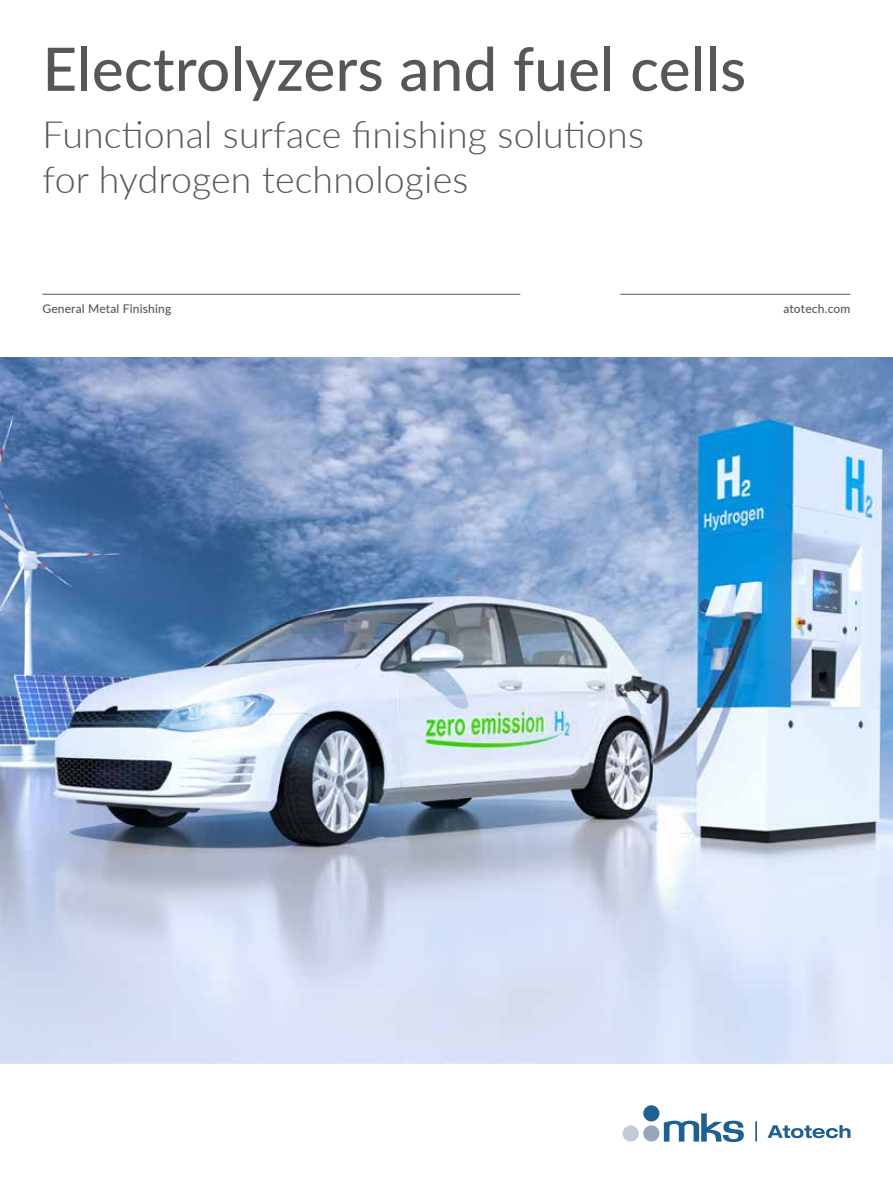
<style>
.page{position:relative;width:893px;height:1191px;background:#fff}
.page>*{position:absolute;margin:0;border:0;box-sizing:border-box;transform-origin:0 0}
.t1{font:500 60px "Lato";letter-spacing:.005em;color:#575756}
.t2{font:300 37.5px/45px "Lato";letter-spacing:.005em;color:#575756}
.t3{font:500 12px "Lato";letter-spacing:.015em;color:#575756}
</style>
<div class="page">
<svg style="left:767px;top:1125px;width:83px;height:13px"></svg>
<div style="left:643px;top:1105px;width:16px;height:16px;background:#1f6092;border-radius:50%"></div>
<div style="left:643px;top:1125px;width:16px;height:16px;background:#95a6bc;border-radius:50%"></div>
<div style="left:623px;top:1125px;width:16px;height:16px;background:#c1cad6;border-radius:50%"></div>
<svg style="left:664px;top:1113px;width:80px;height:29px"></svg>
<hr style="left:755px;top:1121px;width:2px;height:20px;background:#1f6092">
<img style="left:0;top:357px;width:893px;height:706px">
<hr style="left:620px;top:294px;width:230px;height:1px;background:#575756">
<hr style="left:43px;top:294px;width:477px;height:1px;background:#575756">
<h1 class="t1" style="left:43px;top:26px;width:705px">Electrolyzers and fuel cells</h1>
<p class="t2" style="left:43px;top:110px;width:603px">Functional surface finishing solutions for hydrogen technologies</p>
<p class="t3" style="left:43px;top:300px;width:130px">General Metal Finishing</p>
<p class="t3" style="left:783px;top:300px;width:69px">atotech.com</p>
</div>
